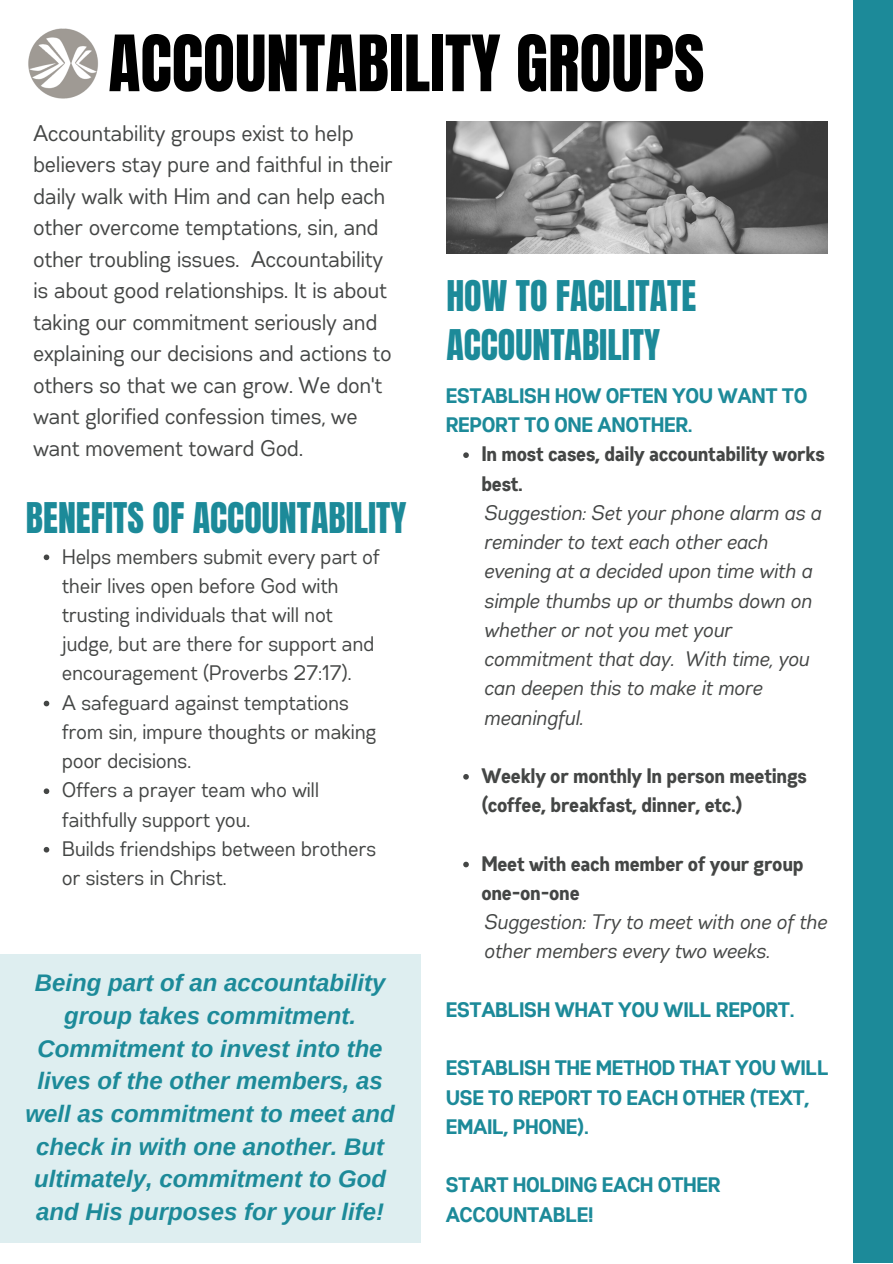
<style>
.page{position:relative;width:893px;height:1264px;background:#fff}
.page>*{position:absolute;margin:0;border:0;box-sizing:border-box;transform-origin:0 0}
.t1{font:66px "Anton";color:#000}
.t2{font:36px/49.5px "Anton";color:#1c8a99}
.t3{font:italic 700 24px/32.5px "Arimo";color:#1c8a99;text-align:center}
.t4{font:22.5px/31.5px "Gabriel Sans Cond";color:#444645}
.t5{font:21px/29.2px "Gabriel Sans Cond";color:#444645}
.t6{font:italic 21px/29.2px "Gabriel Sans Cond";color:#444645}
.t7{font:700 21px/29.2px "Gabriel Sans Cond";color:#1c8a99}
.t8{font:700 21px/29.2px "Gabriel Sans Cond";color:#444645}
</style>
<div class="page">
<img style="left:446px;top:122px;width:381px;height:131px">
<div style="left:853px;top:0;width:39px;height:1262px;background:#1c8a99"></div>
<div style="left:0;top:954px;width:420px;height:288px;background:#deeef0"></div>
<img style="left:28px;top:28px;width:70px;height:71px">
<svg style="left:44px;top:554px;width:5px;height:6px"></svg>
<svg style="left:44px;top:700px;width:5px;height:6px"></svg>
<svg style="left:44px;top:788px;width:5px;height:6px"></svg>
<svg style="left:44px;top:847px;width:5px;height:5px"></svg>
<svg style="left:463px;top:452px;width:6px;height:6px"></svg>
<svg style="left:463px;top:774px;width:6px;height:5px"></svg>
<svg style="left:463px;top:861px;width:6px;height:6px"></svg>
<h1 class="t1" style="left:108px;top:16px;width:597px">ACCOUNTABILITY GROUPS</h1>
<p class="t4" style="left:34px;top:118px;width:361px">Accountability groups exist to help believers stay pure and faithful in their daily walk with Him and can help each other overcome temptations, sin, and other troubling issues. Accountability is about good relationships. It is about taking our commitment seriously and explaining our decisions and actions to others so that we can grow. We don't want glorified confession times, we want movement toward God.</p>
<h2 class="t2" style="left:26px;top:493px;width:382px">BENEFITS OF ACCOUNTABILITY</h2>
<p class="t5" style="left:62px;top:543px;width:319px">Helps members submit every part of their lives open before God with trusting individuals that will not judge, but are there for support and encouragement (Proverbs 27:17).<br>A safeguard against temptations from sin, impure thoughts or making poor decisions.<br>Offers a prayer team who will faithfully support you.<br>Builds friendships between brothers or sisters in Christ.</p>
<p class="t3" style="left:25px;top:966px;width:371px">Being part of an accountability group takes commitment.<br>Commitment to invest into the lives of the other members, as well as commitment to meet and check in with one another. But ultimately, commitment to God and His purposes for your life!</p>
<h2 class="t2" style="left:446px;top:271px;width:251px">HOW TO FACILITATE<br>ACCOUNTABILITY</h2>
<p class="t7" style="left:446px;top:382px;width:363px">ESTABLISH HOW OFTEN YOU WANT TO<br>REPORT TO ONE ANOTHER.</p>
<p class="t8" style="left:482px;top:440px;width:344px">In most cases, daily accountability works best.</p>
<p class="t6" style="left:484px;top:499px;width:339px">Suggestion: Set your phone alarm as a reminder to text each other each evening at a decided upon time with a simple thumbs up or thumbs down on whether or not you met your commitment that day. With time, you can deepen this to make it more meaningful.</p>
<p class="t8" style="left:482px;top:762px;width:327px">Weekly or monthly In person meetings (coffee, breakfast, dinner, etc.)</p>
<p class="t8" style="left:482px;top:850px;width:323px">Meet with each member of your group one-on-one</p>
<p class="t6" style="left:484px;top:908px;width:344px">Suggestion: Try to meet with one of the other members every two weeks.</p>
<p class="t7" style="left:446px;top:996px;width:350px">ESTABLISH WHAT YOU WILL REPORT.</p>
<p class="t7" style="left:446px;top:1054px;width:384px">ESTABLISH THE METHOD THAT YOU WILL<br>USE TO REPORT TO EACH OTHER (TEXT,<br>EMAIL, PHONE).</p>
<p class="t7" style="left:446px;top:1171px;width:276px">START HOLDING EACH OTHER<br>ACCOUNTABLE!</p>
</div>
